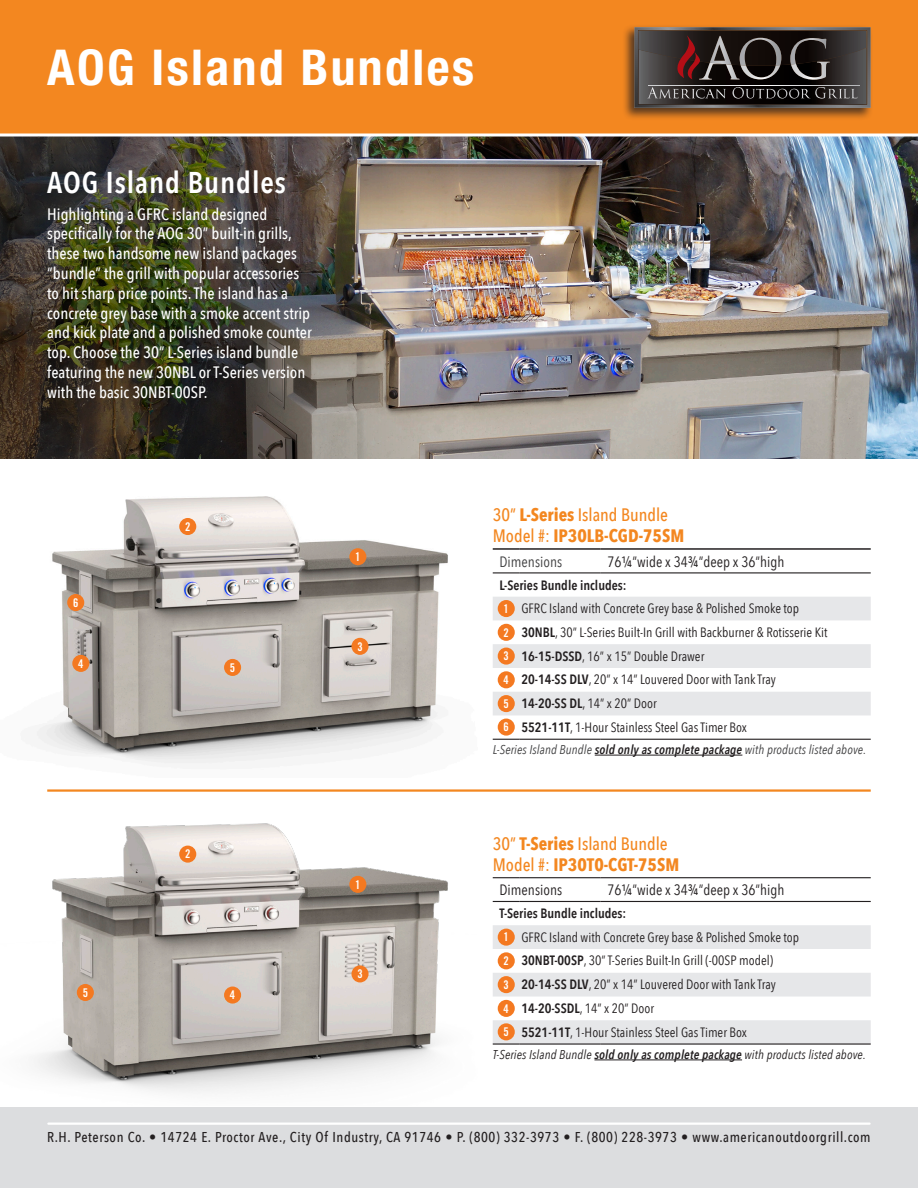
<style>
.page{position:relative;width:918px;height:1188px;background:#fff}
.page>*{position:absolute;margin:0;border:0;box-sizing:border-box;transform-origin:0 0}
.t1{font:700 condensed 49.5px "Helvetica Neue LT Std";letter-spacing:.05em;color:#fff}
.t2{font:600 30px "Avenir Next Condensed";letter-spacing:.03em;color:#fff}
.t3{font:500 18px "Avenir Next Condensed";color:#f38720}
.t4{font:700 18px "Avenir Next Condensed";color:#f38720}
.t5{font:500 16.5px/19.8px "Avenir Next Condensed";color:#fff}
.t6{font:15px "Avenir Next Condensed";color:#231f20}
.t7{font:15px "Avenir Next Condensed";color:#3e3e3f}
.t8{font:500 14.25px "Avenir Next Condensed";letter-spacing:.04em;color:#231f20}
.t9{font:13.5px "Avenir Next Condensed";color:#231f20}
.t10{font:600 13.5px "Avenir Next Condensed";color:#231f20}
.t11{font:italic 12.75px "Avenir Next Condensed";letter-spacing:.01em;color:#3e3e3f}
.t12{font:italic 12.75px "Avenir Next Condensed";letter-spacing:.01em;color:#231f20}
.t13{font:12px "Trade Gothic LT Std Bd Cn 20";color:#fff}
.s1{font-weight:700}
.s2{font-weight:500}
.s3{font-weight:600}
.s4{font-weight:600;color:#231f20}
</style>
<div class="page">
<img style="left:459px;top:136px;width:459px;height:323px">
<img style="left:0;top:136px;width:459px;height:323px">
<div style="left:0;top:1107px;width:918px;height:81px;background:#dcdddf"></div>
<hr style="left:48px;top:1123px;width:822px;height:2px;background:#fff">
<div style="left:0;top:0;width:918px;height:135px;background:#f38720"></div>
<hr style="left:0;top:134px;width:918px;height:2px;background:#fff">
<div style="left:622px;top:24px;width:251px;height:97px;background:#231f20;opacity:.75"></div>
<svg style="left:634px;top:27px;width:237px;height:81px;background:#3e3736"></svg>
<hr style="left:47px;top:789px;width:824px;height:3px;background:#f38720">
<svg style="left:493px;top:597px;width:378px;height:118px;fill:#e6e7e9"></svg>
<hr style="left:601px;top:548px;width:270px;height:2px;background:#231f20">
<hr style="left:493px;top:548px;width:27px;height:2px;background:#231f20">
<hr style="left:520px;top:548px;width:81px;height:2px;background:#231f20">
<svg style="left:493px;top:572px;width:27px;height:1px"></svg>
<hr style="left:520px;top:572px;width:81px;height:1px;background:#231f20">
<hr style="left:601px;top:572px;width:270px;height:1px;background:#231f20">
<svg style="left:493px;top:739px;width:27px;height:1px"></svg>
<hr style="left:520px;top:739px;width:81px;height:1px;background:#231f20">
<hr style="left:601px;top:739px;width:270px;height:1px;background:#231f20">
<div style="left:498px;top:600px;width:17px;height:17px;background:#f47921;border-radius:50%"></div>
<div style="left:498px;top:624px;width:17px;height:17px;background:#f47921;border-radius:50%"></div>
<div style="left:498px;top:648px;width:17px;height:17px;background:#f47921;border-radius:50%"></div>
<div style="left:498px;top:671px;width:17px;height:17px;background:#f47921;border-radius:50%"></div>
<div style="left:498px;top:695px;width:17px;height:17px;background:#f47921;border-radius:50%"></div>
<div style="left:498px;top:719px;width:17px;height:17px;background:#f47921;border-radius:50%"></div>
<hr style="left:595px;top:755px;width:147px;height:1px;background:#231f20">
<img style="left:34px;top:823px;width:414px;height:270px">
<div style="left:349px;top:876px;width:17px;height:17px;background:#f47921;border-radius:50%"></div>
<div style="left:179px;top:846px;width:17px;height:17px;background:#f47921;border-radius:50%"></div>
<div style="left:351px;top:965px;width:18px;height:17px;background:#f47921;border-radius:50%"></div>
<div style="left:77px;top:984px;width:17px;height:17px;background:#f47921;border-radius:50%"></div>
<div style="left:224px;top:987px;width:17px;height:17px;background:#f47921;border-radius:50%"></div>
<img style="left:36px;top:496px;width:412px;height:268px">
<div style="left:349px;top:548px;width:17px;height:17px;background:#f47921;border-radius:50%"></div>
<div style="left:179px;top:518px;width:17px;height:17px;background:#f47921;border-radius:50%"></div>
<div style="left:351px;top:638px;width:18px;height:17px;background:#f47921;border-radius:50%"></div>
<div style="left:72px;top:655px;width:17px;height:17px;background:#f47921;border-radius:50%"></div>
<div style="left:224px;top:659px;width:17px;height:17px;background:#f47921;border-radius:50%"></div>
<div style="left:67px;top:594px;width:17px;height:17px;background:#f47921;border-radius:50%"></div>
<svg style="left:493px;top:925px;width:378px;height:118px;fill:#e6e7e9"></svg>
<svg style="left:493px;top:877px;width:27px;height:1px"></svg>
<hr style="left:520px;top:877px;width:81px;height:1px;background:#231f20">
<hr style="left:601px;top:877px;width:270px;height:1px;background:#231f20">
<svg style="left:493px;top:901px;width:27px;height:1px"></svg>
<hr style="left:520px;top:901px;width:81px;height:1px;background:#231f20">
<hr style="left:601px;top:901px;width:270px;height:1px;background:#231f20">
<hr style="left:493px;top:1043px;width:27px;height:2px;background:#231f20">
<hr style="left:520px;top:1043px;width:81px;height:2px;background:#231f20">
<hr style="left:601px;top:1043px;width:270px;height:2px;background:#231f20">
<div style="left:498px;top:929px;width:17px;height:17px;background:#f47921;border-radius:50%"></div>
<div style="left:498px;top:952px;width:17px;height:17px;background:#f47921;border-radius:50%"></div>
<div style="left:498px;top:976px;width:17px;height:17px;background:#f47921;border-radius:50%"></div>
<div style="left:498px;top:1000px;width:17px;height:17px;background:#f47921;border-radius:50%"></div>
<div style="left:498px;top:1023px;width:17px;height:17px;background:#f47921;border-radius:50%"></div>
<hr style="left:594px;top:1060px;width:148px;height:1px;background:#231f20">
<p class="t1" style="left:47px;top:38px;width:428px">AOG Island Bundles</p>
<p class="t2" style="left:47px;top:157px;width:240px">AOG Island Bundles</p>
<p class="t5" style="left:47px;top:204px;width:266px">Highlighting a GFRC island designed specifically for the AOG 30” built-in grills, these two handsome new island packages “bundle” the grill with popular accessories to hit sharp price points. The island has a concrete grey base with a smoke accent strip and kick plate and a polished smoke counter top. Choose the 30” L-Series island bundle featuring the new 30NBL or T-Series version with the basic 30NBT-00SP.</p>
<p class="t13" style="left:73px;top:595px;width:7px">6</p>
<p class="t13" style="left:185px;top:519px;width:7px">2</p>
<p class="t13" style="left:78px;top:656px;width:7px">4</p>
<p class="t13" style="left:230px;top:660px;width:7px">5</p>
<p class="t13" style="left:355px;top:550px;width:7px">1</p>
<p class="t13" style="left:357px;top:639px;width:7px">3</p>
<p class="t13" style="left:185px;top:847px;width:7px">2</p>
<p class="t13" style="left:83px;top:985px;width:7px">5</p>
<p class="t13" style="left:230px;top:988px;width:7px">4</p>
<p class="t13" style="left:355px;top:877px;width:7px">1</p>
<p class="t13" style="left:357px;top:967px;width:7px">3</p>
<p class="t3" style="left:493px;top:504px;width:177px">30” <span class="s1">L-Series</span> Island Bundle</p>
<p class="t4" style="left:493px;top:525px;width:193px"><span class="s2">Model #:</span> IP30LB-CGD-75SM</p>
<p class="t7" style="left:500px;top:549px;width:64px">Dimensions</p>
<p class="t6" style="left:608px;top:549px;width:178px">76¼”wide x 34¾”deep x 36”high</p>
<p class="t10" style="left:500px;top:573px;width:129px">L-Series Bundle includes:</p>
<p class="t13" style="left:504px;top:601px;width:7px">1</p>
<p class="t9" style="left:521px;top:597px;width:279px">GFRC Island with Concrete Grey base &amp; Polished Smoke top</p>
<p class="t13" style="left:504px;top:625px;width:7px">2</p>
<p class="t9" style="left:521px;top:621px;width:308px"><span class="s3">30NBL</span>, 30” L-Series Built-In Grill with Backburner &amp; Rotisserie Kit</p>
<p class="t13" style="left:504px;top:649px;width:7px">3</p>
<p class="t9" style="left:521px;top:644px;width:185px"><span class="s3">16-15-DSSD</span>, 16” x 15” Double Drawer</p>
<p class="t13" style="left:504px;top:673px;width:7px">4</p>
<p class="t9" style="left:521px;top:668px;width:256px"><span class="s3">20-14-SS DLV</span>, 20” x 14” Louvered Door with Tank Tray</p>
<p class="t13" style="left:504px;top:696px;width:7px">5</p>
<p class="t9" style="left:521px;top:692px;width:137px"><span class="s3">14-20-SS DL</span>, 14” x 20” Door</p>
<p class="t13" style="left:504px;top:720px;width:7px">6</p>
<p class="t9" style="left:521px;top:716px;width:227px"><span class="s3">5521-11T</span>, 1-Hour Stainless Steel Gas Timer Box</p>
<p class="t11" style="left:493px;top:742px;width:375px">L-Series Island Bundle <span class="s4">sold only as complete package</span> with products listed above.</p>
<p class="t3" style="left:493px;top:833px;width:177px">30” <span class="s1">T-Series</span> Island Bundle</p>
<p class="t4" style="left:493px;top:854px;width:188px"><span class="s2">Model #:</span> IP30T0-CGT-75SM</p>
<p class="t6" style="left:500px;top:877px;width:64px">Dimensions</p>
<p class="t6" style="left:608px;top:877px;width:178px">76¼”wide x 34¾”deep x 36”high</p>
<p class="t10" style="left:500px;top:902px;width:128px">T-Series Bundle includes:</p>
<p class="t13" style="left:504px;top:930px;width:7px">1</p>
<p class="t9" style="left:521px;top:925px;width:279px">GFRC Island with Concrete Grey base &amp; Polished Smoke top</p>
<p class="t13" style="left:504px;top:954px;width:7px">2</p>
<p class="t9" style="left:521px;top:949px;width:253px"><span class="s3">30NBT-00SP</span>, 30” T-Series Built-In Grill (-00SP model)</p>
<p class="t13" style="left:504px;top:977px;width:7px">3</p>
<p class="t9" style="left:521px;top:973px;width:256px"><span class="s3">20-14-SS DLV</span>, 20” x 14” Louvered Door with Tank Tray</p>
<p class="t13" style="left:504px;top:1001px;width:7px">4</p>
<p class="t9" style="left:521px;top:997px;width:134px"><span class="s3">14-20-SSDL</span>, 14” x 20” Door</p>
<p class="t13" style="left:504px;top:1025px;width:7px">5</p>
<p class="t9" style="left:521px;top:1020px;width:227px"><span class="s3">5521-11T</span>, 1-Hour Stainless Steel Gas Timer Box</p>
<p class="t12" style="left:493px;top:1047px;width:375px">T-Series Island Bundle <span class="s3">sold only as complete package</span> with products listed above.</p>
<p class="t8" style="left:47px;top:1128px;width:825px">R.H. Peterson Co. • 14724 E. Proctor Ave., City Of Industry, CA 91746 • P. (800) 332-3973 • F. (800) 228-3973 • www.americanoutdoorgrill.com</p>
</div>
